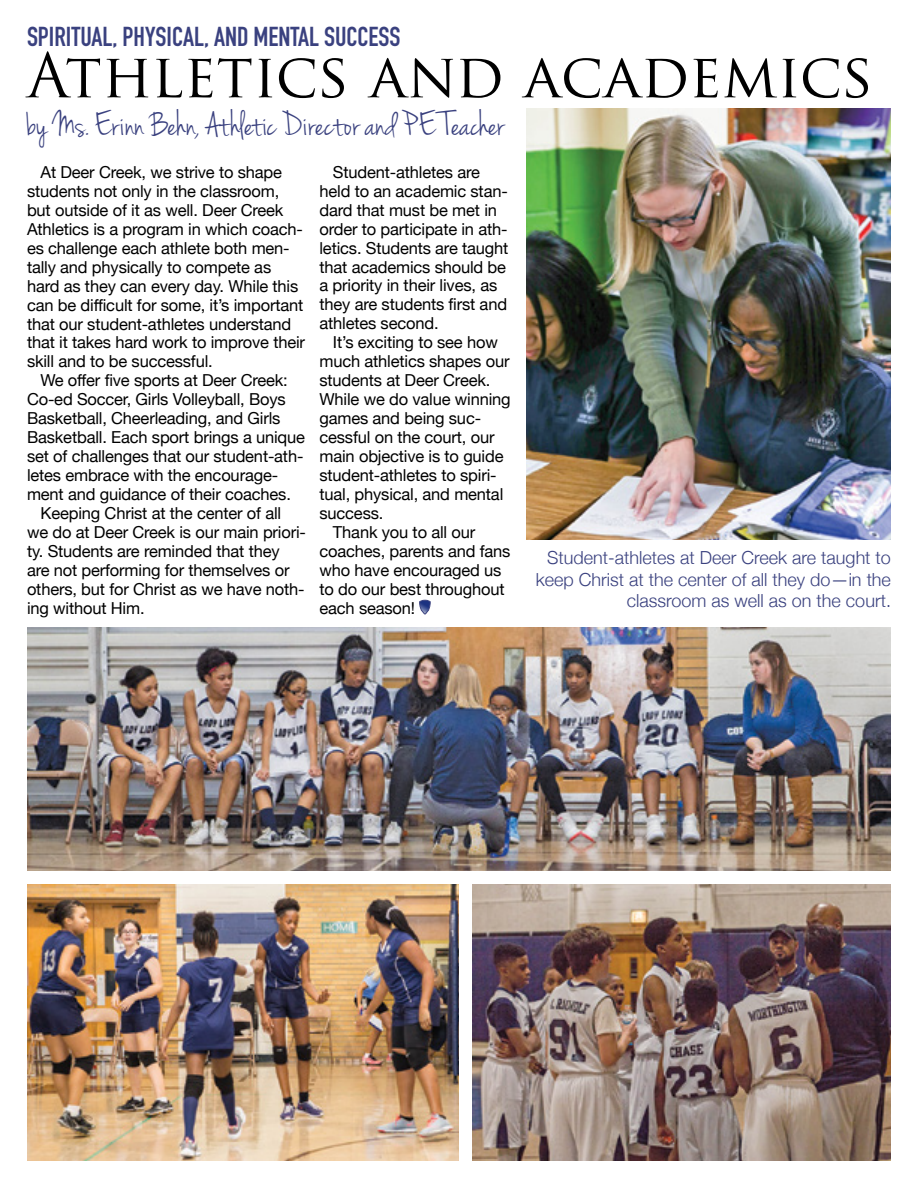
<style>
.page{position:relative;width:918px;height:1188px;background:#fff}
.page>*{position:absolute;margin:0;border:0;box-sizing:border-box;transform-origin:0 0}
.t1{font:60px "Trajan Pro";color:#000}
.t2{font:36px "Jenna Sue";color:#3a417f}
.t3{font:700 27px "DIN Condensed";color:#3a417f}
.t4{font:300 18px/21.6px "Helvetica Neue";color:#3a417f;text-align:right}
.t5{font:16.5px/18.9px "Helvetica Neue";letter-spacing:-.01em;color:#000}
</style>
<div class="page">
<svg style="left:419px;top:600px;width:11px;height:14px"></svg>
<img style="left:526px;top:108px;width:365px;height:432px">
<img style="left:27px;top:628px;width:864px;height:243px">
<img style="left:27px;top:884px;width:432px;height:277px">
<img style="left:472px;top:884px;width:419px;height:277px">
<h3 class="t3" style="left:27px;top:19px;width:375px">SPIRITUAL, PHYSICAL, AND MENTAL SUCCESS</h3>
<h1 class="t1" style="left:27px;top:37px;width:848px">Athletics and academics</h1>
<h2 class="t2" style="left:27px;top:104px;width:479px">by Ms. Erinn Behn, Athletic Director and P E Teacher</h2>
<p class="t5" style="left:27px;top:163px;width:280px;text-indent:13px">At Deer Creek, we strive to shape students not only in the classroom, but outside of it as well. Deer Creek Athletics is a program in which coach&shy;es challenge each athlete both men&shy;tally and physically to compete as hard as they can every day. While this can be difficult for some, it’s important that our student-athletes understand that it takes hard work to improve their skill and to be successful.</p>
<p class="t5" style="left:40px;top:372px;width:249px">We offer five sports at Deer Creek:</p>
<p class="t5" style="left:27px;top:391px;width:260px">Co-ed Soccer, Girls Volleyball, Boys</p>
<p class="t5" style="left:27px;top:410px;width:255px">Basketball, Cheerleading, and Girls</p>
<p class="t5" style="left:27px;top:429px;width:280px">Basketball. Each sport brings a unique</p>
<p class="t5" style="left:27px;top:448px;width:278px">set of challenges that our student-ath-</p>
<p class="t5" style="left:27px;top:467px;width:253px">letes embrace with the encourage-</p>
<p class="t5" style="left:27px;top:486px;width:265px">ment and guidance of their coaches.</p>
<p class="t5" style="left:40px;top:505px;width:242px">Keeping Christ at the center of all</p>
<p class="t5" style="left:27px;top:524px;width:281px">we do at Deer Creek is our main priori-</p>
<p class="t5" style="left:27px;top:543px;width:254px">ty. Students are reminded that they</p>
<p class="t5" style="left:27px;top:562px;width:264px">are not performing for themselves or</p>
<p class="t5" style="left:27px;top:581px;width:279px">others, but for Christ as we have noth-</p>
<p class="t5" style="left:27px;top:600px;width:119px">ing without Him.</p>
<p class="t5" style="left:319px;top:163px;width:190px;text-indent:13px">Student-athletes are held to an academic stan&shy;dard that must be met in order to participate in ath&shy;letics. Students are taught that academics should be a priority in their lives, as they are students first and athletes second.</p>
<p class="t5" style="left:333px;top:334px;width:166px">It’s exciting to see how</p>
<p class="t5" style="left:319px;top:353px;width:192px">much athletics shapes our</p>
<p class="t5" style="left:319px;top:372px;width:172px">students at Deer Creek.</p>
<p class="t5" style="left:319px;top:391px;width:193px">While we do value winning</p>
<p class="t5" style="left:319px;top:410px;width:163px">games and being suc-</p>
<p class="t5" style="left:319px;top:429px;width:177px">cessful on the court, our</p>
<p class="t5" style="left:319px;top:448px;width:186px">main objective is to guide</p>
<p class="t5" style="left:319px;top:467px;width:179px">student-athletes to spiri-</p>
<p class="t5" style="left:319px;top:486px;width:185px">tual, physical, and mental</p>
<p class="t5" style="left:319px;top:505px;width:65px">success.</p>
<p class="t5" style="left:333px;top:524px;width:144px">Thank you to all our</p>
<p class="t5" style="left:319px;top:543px;width:193px">coaches, parents and fans</p>
<p class="t5" style="left:319px;top:562px;width:184px">who have encouraged us</p>
<p class="t5" style="left:319px;top:581px;width:187px">to do our best throughout</p>
<p class="t5" style="left:319px;top:600px;width:97px">each season!</p>
<p class="t4" style="left:536px;top:546px;width:357px">Student-athletes at Deer Creek are taught to keep Christ at the center of all they do—in the classroom as well as on the court.</p>
</div>
